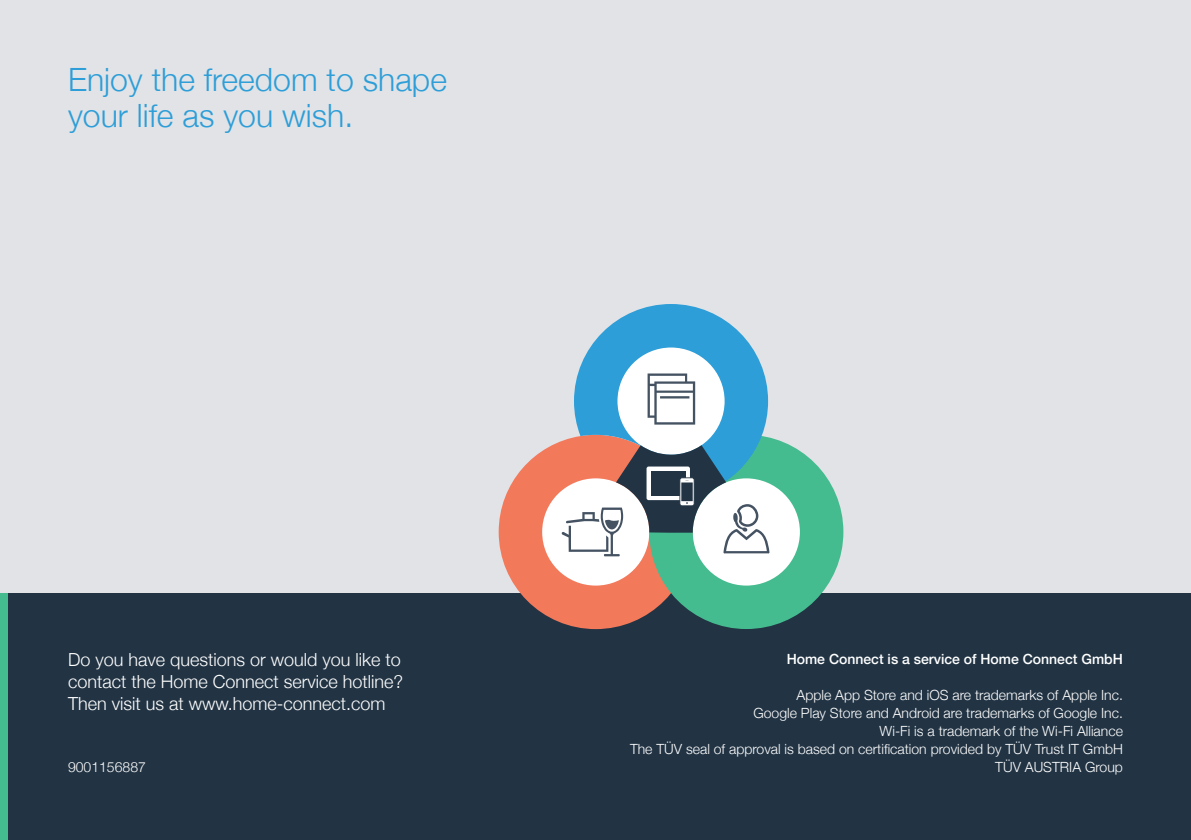
<style>
.page{position:relative;width:1191px;height:840px;background:#fff}
.page>*{position:absolute;margin:0;border:0;box-sizing:border-box;transform-origin:0 0}
.t1{font:300 32px/36px "Helvetica Neue";color:#2d9ed8}
.t2{font:300 18px/22px "Helvetica Neue";color:#fff}
.t3{font:300 14px/18px "Helvetica Neue";color:#fff;text-align:right}
.t4{font:500 14px "Helvetica Neue";color:#fff}
</style>
<div class="page">
<div style="left:0;top:0;width:1191px;height:595px;background:#e2e3e6"></div>
<div style="left:0;top:592px;width:1191px;height:247px;background:#223444"></div>
<svg style="left:499px;top:304px;width:344px;height:324px"></svg>
<div style="left:0;top:592px;width:7px;height:247px;background:#44bc8f"></div>
<h1 class="t1" style="left:68px;top:59px;width:380px">Enjoy the freedom to shape your life as you wish.</h1>
<p class="t2" style="left:68px;top:647px;width:337px">Do you have questions or would you like to contact the Home Connect service hotline?<br>Then visit us at www.home-connect.com</p>
<p class="t3" style="left:68px;top:756px;width:79px">9001156887</p>
<p class="t4" style="left:786px;top:647px;width:338px">Home Connect is a service of Home Connect GmbH</p>
<p class="t3" style="left:630px;top:684px;width:494px">Apple App Store and iOS are trademarks of Apple Inc.<br>Google Play Store and Android are trademarks of Google Inc.<br>Wi-Fi is a trademark of the Wi-Fi Alliance<br>The TÜV seal of approval is based on certification provided by TÜV Trust IT GmbH TÜV AUSTRIA Group</p>
</div>
